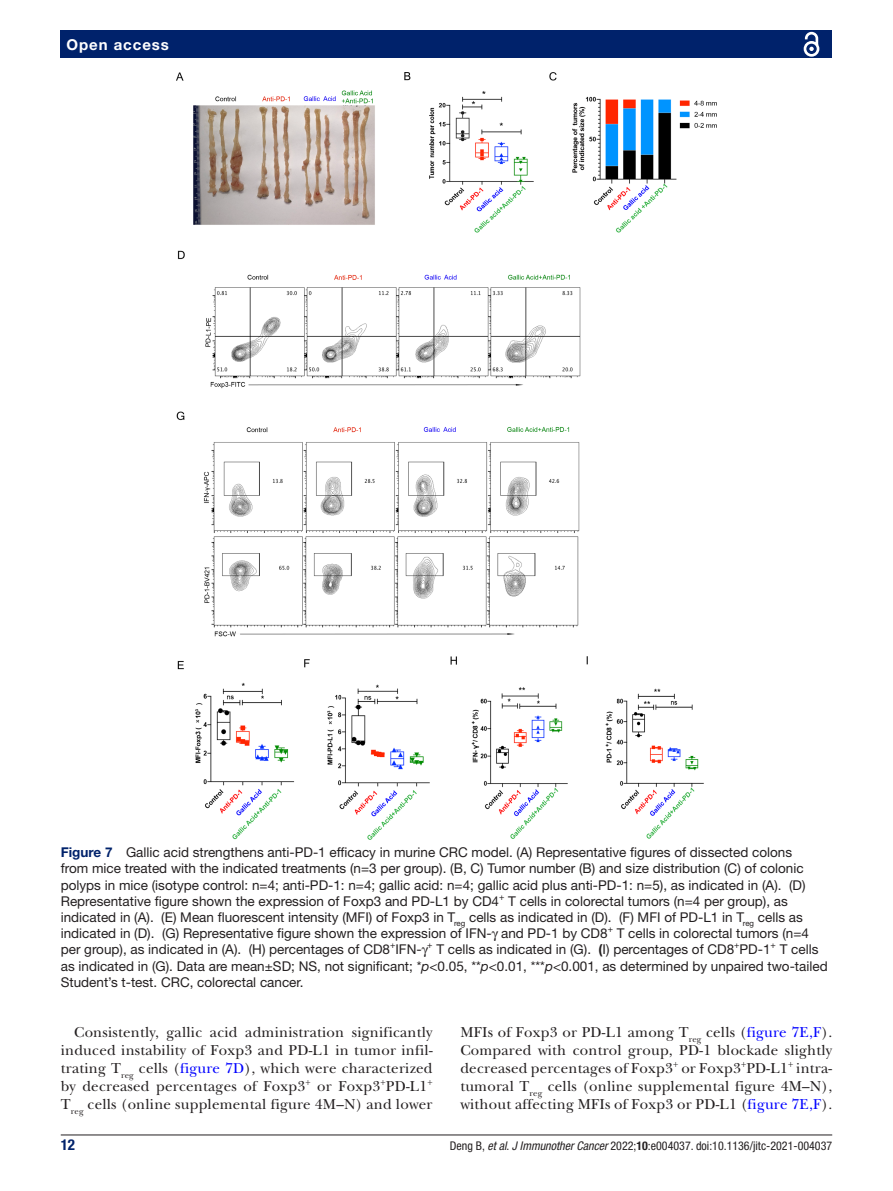
<style>
.page{position:relative;width:893px;height:1191px;background:#fff}
.page>*{position:absolute;margin:0;border:0;box-sizing:border-box;transform-origin:0 0}
.t1{font:15px/18px "New Baskerville";letter-spacing:.015em;color:#231f20;text-align:justify}
.t2{font:700 15px "Helvetica Neue LT Std";letter-spacing:.065em;color:#fff}
.t3{font:700 condensed 15px "Helvetica Neue LT Std";color:#00226b}
.t4{font:13.5px/16.2px "Helvetica Neue LT Std";color:#231f20}
.t5{font:condensed 12px "Helvetica Neue LT Std";color:#231f20}
.t6{font:9.9px "New Baskerville";color:#231f20}
.t7{font:9px "Helvetica Neue LT Std";color:#231f20}
.s1{font-weight:700;color:#00226b}
.s2{font-weight:700}
.s3{font-style:italic}
.s4{color:#00f}
</style>
<div class="page">
<hr style="left:61px;top:1134px;width:771px;height:1px;background:#231f20">
<div style="left:61px;top:31px;width:771px;height:27px;background:#00226b"></div>
<svg style="left:803px;top:31px;width:17px;height:26px"></svg>
<img style="left:176px;top:73px;width:540px;height:766px">
<p class="t2" style="left:66px;top:35px;width:104px">Open access</p>
<p class="t4" style="left:61px;top:844px;width:746px"><span class="s1">Figure 7</span> Gallic acid strengthens anti-PD-1 efficacy in murine CRC model. (A) Representative figures of dissected colons from mice treated with the indicated treatments (n=3 per group). (B, C) Tumor number (B) and size distribution (C) of colonic polyps in mice (isotype control: n=4; anti-PD-1: n=4; gallic acid: n=4; gallic acid plus anti-PD-1: n=5), as indicated in (A). (D)<br>Representative figure shown the expression of Foxp3 and PD-L1 by CD4</p>
<p class="t7" style="left:499px;top:891px;width:7px">+</p>
<p class="t4" style="left:61px;top:892px;width:744px;text-indent:447px">T cells in colorectal tumors (n=4 per group), as indicated in (A). (E) Mean fluorescent intensity (MFI) of Foxp3 in T<sub>reg</sub> cells as indicated in (D). (F) MFI of PD-L1 in T<sub>reg</sub> cells as indicated in (D). (G) Representative figure shown the expression of IFN- and PD-1 by CD8</p>
<p class="t7" style="left:608px;top:923px;width:7px">+</p>
<p class="t4" style="left:61px;top:925px;width:768px;text-indent:556px">T cells in colorectal tumors (n=4 per group), as indicated in (A). (H) percentages of CD8<sup>+</sup>IFN- <sup>+</sup> T cells as indicated in (G). <span class="s2">(</span>I) percentages of CD8<sup>+</sup>PD-1<sup>+</sup> T cells as indicated in (G). Data are mean±SD; NS, not significant; *<span class="s3">p</span>&lt;0.05, **<span class="s3">p</span>&lt;0.01, ***<span class="s3">p</span>&lt;0.001, as determined by unpaired two-tailed Student’s t-test. CRC, colorectal cancer.</p>
<p class="t1" style="left:61px;top:1023px;width:373px;text-indent:14px">Consistently, gallic acid administration significantly induced instability of Foxp3 and PD-L1 in tumor infil&shy;trating T<sub>reg</sub> cells (<span class="s4">figure 7D</span>), which were characterized by decreased percentages of Foxp3</p>
<p class="t6" style="left:380px;top:1075px;width:7px">+</p>
<p class="t6" style="left:427px;top:1075px;width:7px">+</p>
<p class="t1" style="left:61px;top:1095px;width:373px">T<sub>reg</sub> cells (online supplemental figure 4M–N) and lower</p>
<p class="t6" style="left:305px;top:1075px;width:7px">+</p>
<p class="t1" style="left:317px;top:1077px;width:111px">or Foxp3 PD-L1</p>
<p class="t1" style="left:460px;top:1023px;width:373px">MFIs of Foxp3 or PD-L1 among T<sub>reg</sub> cells (<span class="s4">figure 7E,F</span>).<br>Compared with control group, PD-1 blockade slightly decreased percentages of Foxp3</p>
<p class="t6" style="left:741px;top:1057px;width:7px">+</p>
<p class="t6" style="left:788px;top:1057px;width:7px">+</p>
<p class="t1" style="left:460px;top:1059px;width:373px;text-indent:336px">intra&shy;tumoral T<sub>reg</sub> cells (online supplemental figure 4M–N), without affecting MFIs of Foxp3 or PD-L1 (<span class="s4">figure 7E,F</span>).</p>
<p class="t6" style="left:673px;top:1057px;width:7px">+</p>
<p class="t1" style="left:681px;top:1059px;width:108px">or Foxp3 PD-L1</p>
<p class="t3" style="left:61px;top:1135px;width:16px">12</p>
<p class="t5" style="left:450px;top:1138px;width:384px">Deng B, <span class="s3">et al</span>. <span class="s3">J Immunother Cancer</span> 2022;<span class="s2">10</span>:e004037. doi:10.1136/jitc-2021-004037</p>
</div>
